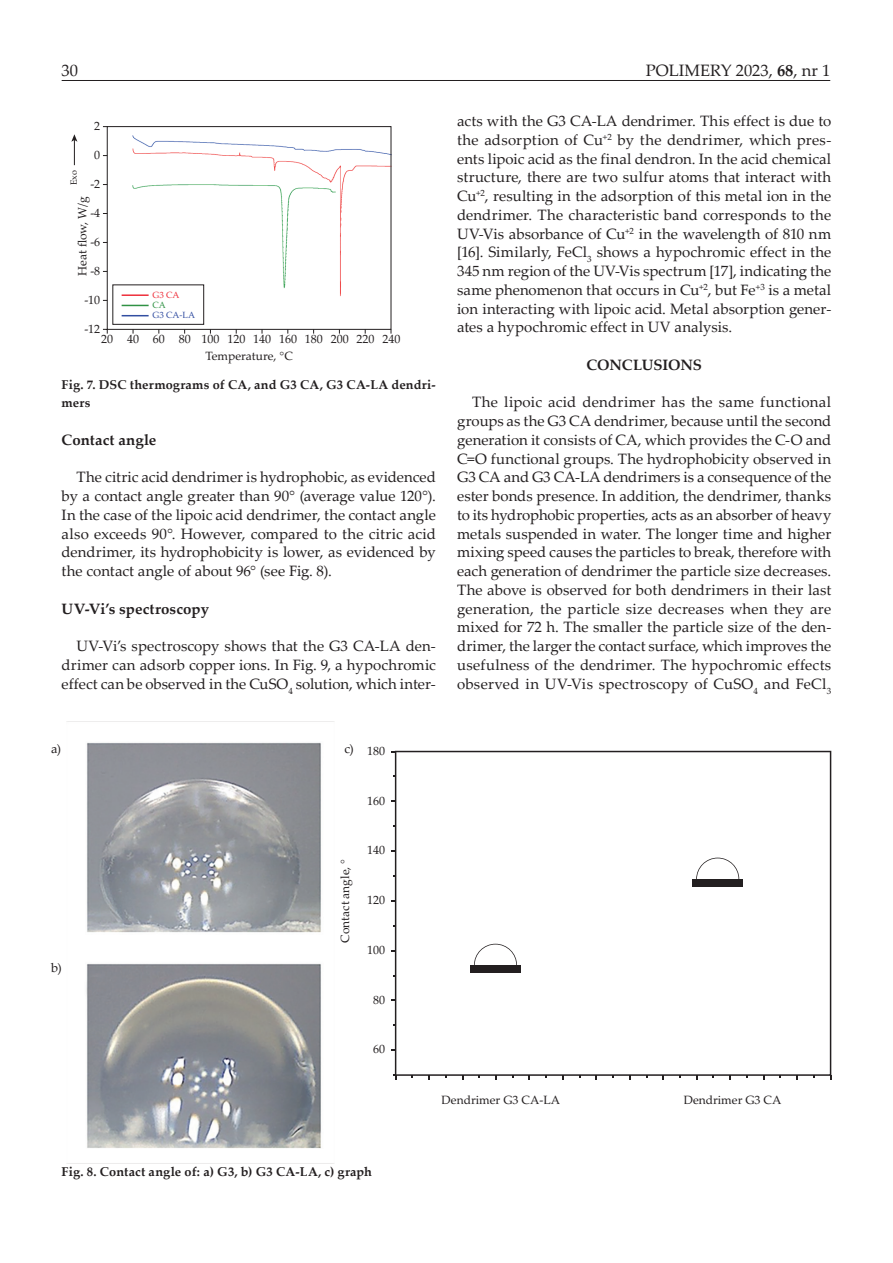
<style>
.page{position:relative;width:893px;height:1263px;background:#fff}
.page>*{position:absolute;margin:0;border:0;box-sizing:border-box;transform-origin:0 0}
.t1{font:16.5px "Palatino Linotype";color:#231f20}
.TXT{font:15px/18.8px "Palatino Linotype";letter-spacing:.005em;color:#231f20;text-align:justify}
.P2{font:700 15px "Palatino Linotype";letter-spacing:.005em;color:#231f20}
.P1{font:700 15px "Palatino Linotype";letter-spacing:-.01em;color:#231f20}
.OBRAZEK{font:700 12.75px/18.8px "Palatino Linotype";letter-spacing:.01em;color:#231f20}
.OBRAZEK-2{font:12.75px "Palatino Linotype";color:#231f20}
.t2{font:12px "Palatino Linotype";color:#231f20}
.t3{font:9px/10.2px "Palatino Linotype";color:#324ea1}
.t4{font:9px "Palatino Linotype";color:#231f20}
.s1{font-weight:700}
.s2{color:#ee2f3b}
.s3{color:#309244}
</style>
<div class="page">
<hr style="left:62px;top:80px;width:768px;height:1px;background:#231f20">
<svg style="left:74px;top:126px;width:318px;height:208px"></svg>
<svg style="left:71px;top:134px;width:6px;height:8px"></svg>
<img style="left:86px;top:742px;width:235px;height:407px">
<svg style="left:395px;top:751px;width:436px;height:325px"></svg>
<p class="t1" style="left:62px;top:59px;width:18px">30</p>
<p class="t1" style="left:646px;top:59px;width:186px">POLIMERY 2023, <span class="s1">68</span>, nr 1</p>
<p class="t2" style="left:94px;top:117px;width:8px">2</p>
<p class="t4" style="left:67px;top:185px;width:17px;rotate:-90deg">Exo</p>
<p class="t2" style="left:94px;top:146px;width:8px">0</p>
<p class="t2" style="left:90px;top:175px;width:11px">-2</p>
<p class="t2" style="left:74px;top:276px;width:81px;rotate:-90deg">Heat flow, W/g</p>
<p class="t2" style="left:90px;top:204px;width:11px">-4</p>
<p class="t2" style="left:90px;top:233px;width:11px">-6</p>
<p class="t2" style="left:90px;top:262px;width:11px">-8</p>
<p class="t2" style="left:84px;top:291px;width:17px">-10</p>
<p class="t2" style="left:84px;top:320px;width:17px">-12</p>
<p class="t2" style="left:101px;top:330px;width:13px">20</p>
<p class="t3" style="left:153px;top:289px;width:44px"><span class="s2">G3 CA<br></span><span class="s3">CA<br></span>G3 CA-LA</p>
<p class="t2" style="left:127px;top:330px;width:275px">40 60 80 100 120 140 160 180 200 220 240</p>
<p class="t2" style="left:205px;top:347px;width:89px">Temperature, °C</p>
<p class="OBRAZEK" style="left:62px;top:374px;width:376px">Fig. 7. DSC thermograms of CA, and G3 CA, G3 CA-LA dendri&shy;mers</p>
<p class="P2" style="left:62px;top:429px;width:96px">Contact angle</p>
<p class="TXT" style="left:62px;top:467px;width:376px;text-indent:15px">The citric acid dendrimer is hydrophobic, as evidenced by a contact angle greater than 90° (average value 120°).<br>In the case of the lipoic acid dendrimer, the contact angle also exceeds 90°. However, compared to the citric acid dendrimer, its hydrophobicity is lower, as evidenced by the contact angle of about 96° (see Fig. 8).</p>
<p class="P2" style="left:62px;top:598px;width:149px">UV-Vi’s spectroscopy</p>
<p class="TXT" style="left:62px;top:636px;width:376px;text-indent:15px">UV-Vi’s spectroscopy shows that the G3 CA-LA den&shy;drimer can adsorb copper ions. In Fig. 9, a hypochromic effect can be observed in the CuSO<sub>4</sub> solution, which inter-</p>
<p class="OBRAZEK-2" style="left:51px;top:739px;width:12px">a)</p>
<p class="OBRAZEK-2" style="left:51px;top:959px;width:12px">b)</p>
<p class="OBRAZEK-2" style="left:344px;top:739px;width:11px">c)</p>
<p class="t2" style="left:367px;top:742px;width:19px">180</p>
<p class="t2" style="left:367px;top:792px;width:19px">160</p>
<p class="t2" style="left:336px;top:943px;width:85px;rotate:-90deg">Contact angle, °</p>
<p class="t2" style="left:367px;top:842px;width:19px">140</p>
<p class="t2" style="left:367px;top:891px;width:19px">120</p>
<p class="t2" style="left:367px;top:941px;width:20px">100</p>
<p class="t2" style="left:373px;top:991px;width:14px">80</p>
<p class="t2" style="left:373px;top:1041px;width:14px">60</p>
<p class="TXT" style="left:457px;top:111px;width:376px">acts with the G3 CA-LA dendrimer. This effect is due to the adsorption of Cu<sup>+2</sup> by the dendrimer, which pres&shy;ents lipoic acid as the final dendron. In the acid chemical structure, there are two sulfur atoms that interact with Cu<sup>+2</sup>, resulting in the adsorption of this metal ion in the dendrimer. The characteristic band corresponds to the UV-Vis absorbance of Cu<sup>+2</sup> in the wavelength of 810 nm [16]. Similarly, FeCl<sub>3</sub> shows a hypochromic effect in the 345 nm region of the UV-Vis spectrum [17], indicating the same phenomenon that occurs in Cu<sup>+2</sup>, but Fe<sup>+3</sup> is a metal ion interacting with lipoic acid. Metal absorption gener&shy;ates a hypochromic effect in UV analysis.</p>
<p class="P1" style="left:586px;top:354px;width:117px">CONCLUSIONS</p>
<p class="TXT" style="left:457px;top:392px;width:376px;text-indent:15px">The lipoic acid dendrimer has the same functional groups as the G3 CA dendrimer, because until the second generation it consists of CA, which provides the C-O and C=O functional groups. The hydrophobicity observed in G3 CA and G3 CA-LA dendrimers is a consequence of the ester bonds presence. In addition, the dendrimer, thanks to its hydrophobic properties, acts as an absorber of heavy metals suspended in water. The longer time and higher mixing speed causes the particles to break, therefore with each generation of dendrimer the particle size decreases.<br>The above is observed for both dendrimers in their last generation, the particle size decreases when they are mixed for 72 h. The smaller the particle size of the den&shy;drimer, the larger the contact surface, which improves the usefulness of the dendrimer. The hypochromic effects observed in UV-Vis spectroscopy of CuSO<sub>4</sub> and FeCl<sub>3</sub></p>
<p class="OBRAZEK" style="left:62px;top:1162px;width:312px">Fig. 8. Contact angle of: a) G3, b) G3 CA-LA, c) graph</p>
<p class="t2" style="left:442px;top:1091px;width:120px">Dendrimer G3 CA-LA</p>
<p class="t2" style="left:684px;top:1091px;width:99px">Dendrimer G3 CA</p>
</div>
